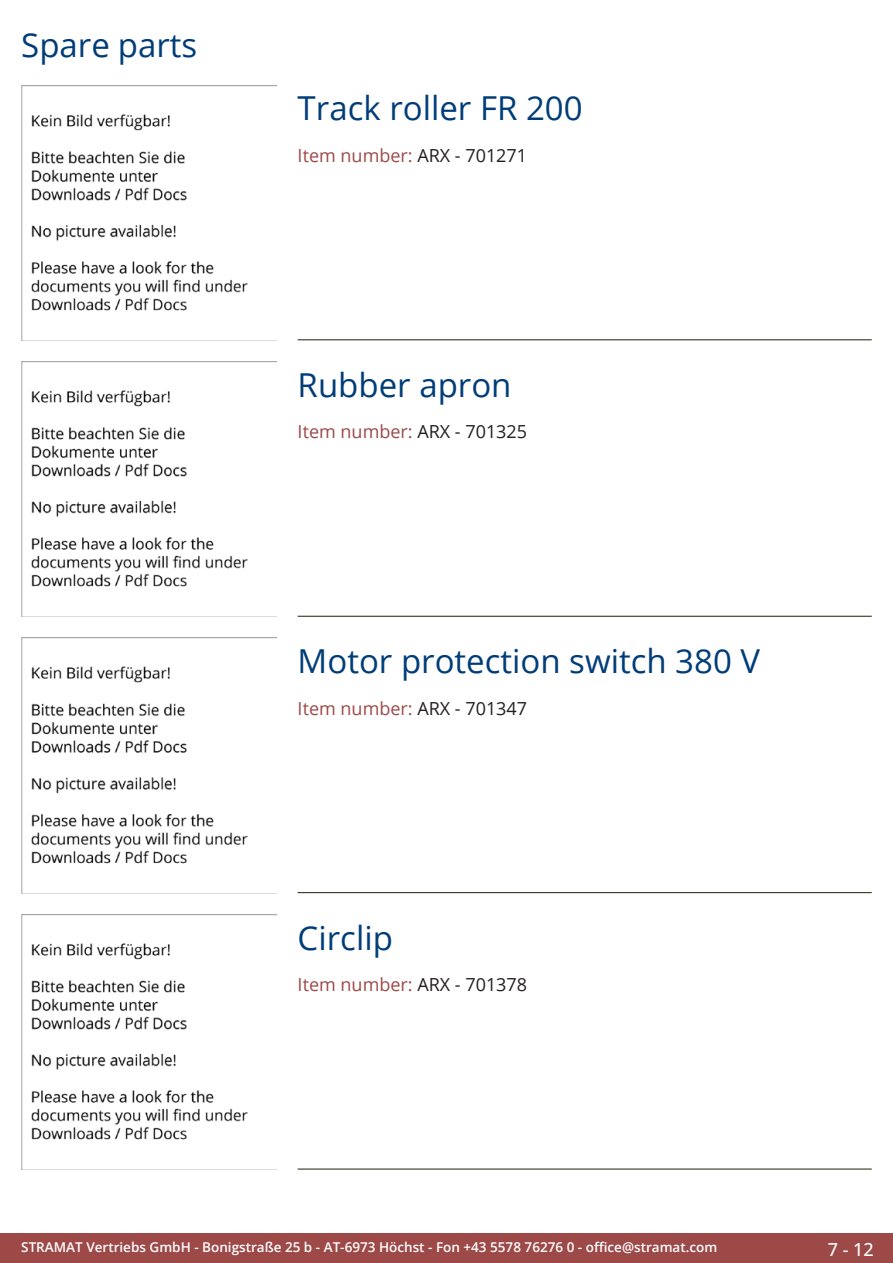
<style>
.page{position:relative;width:893px;height:1263px;background:#fff}
.page>*{position:absolute;margin:0;border:0;box-sizing:border-box;transform-origin:0 0}
.Produkttitel{font:33px "Open Sans";color:#003d78}
.RastTitel{font:33px "Open Sans";color:#003d78}
.TechDaten_Überschrif{font:18px "Open Sans";color:#9c4948}
.t1{font:500 18px "Open Sans";color:#fff}
.t2{font:600 13.5px "Open Sans";color:#fff}
.s1{color:#231f20}
</style>
<div class="page">
<div style="left:0;top:1233px;width:893px;height:30px;background:#9c4948"></div>
<hr style="left:298px;top:340px;width:574px;height:1px;background:#201d08">
<hr style="left:298px;top:616px;width:574px;height:1px;background:#201d08">
<hr style="left:298px;top:892px;width:574px;height:1px;background:#201d08">
<hr style="left:298px;top:1169px;width:574px;height:1px;background:#201d08">
<img style="left:21px;top:85px;width:255px;height:255px">
<img style="left:21px;top:361px;width:255px;height:256px">
<img style="left:21px;top:638px;width:255px;height:255px">
<img style="left:21px;top:914px;width:255px;height:255px">
<p class="RastTitel" style="left:21px;top:22px;width:178px">Spare parts</p>
<p class="Produkttitel" style="left:298px;top:86px;width:286px">Track roller FR 200</p>
<p class="TechDaten_Überschrif" style="left:298px;top:143px;width:231px">Item number: <span class="s1">ARX - 701271</span></p>
<p class="Produkttitel" style="left:298px;top:362px;width:215px">Rubber apron</p>
<p class="TechDaten_Überschrif" style="left:298px;top:420px;width:231px">Item number: <span class="s1">ARX - 701325</span></p>
<p class="Produkttitel" style="left:298px;top:638px;width:464px">Motor protection switch 380 V</p>
<p class="TechDaten_Überschrif" style="left:298px;top:696px;width:231px">Item number: <span class="s1">ARX - 701347</span></p>
<p class="Produkttitel" style="left:298px;top:915px;width:97px">Circlip</p>
<p class="TechDaten_Überschrif" style="left:298px;top:972px;width:231px">Item number: <span class="s1">ARX - 701378</span></p>
<p class="t2" style="left:21px;top:1238px;width:698px">STRAMAT Vertriebs GmbH - Bonigstraße 25 b - AT-6973 Höchst - Fon +43 5578 76276 0 - office@stramat.com</p>
<h2 class="t1" style="left:828px;top:1237px;width:48px">7 - 12</h2>
</div>
